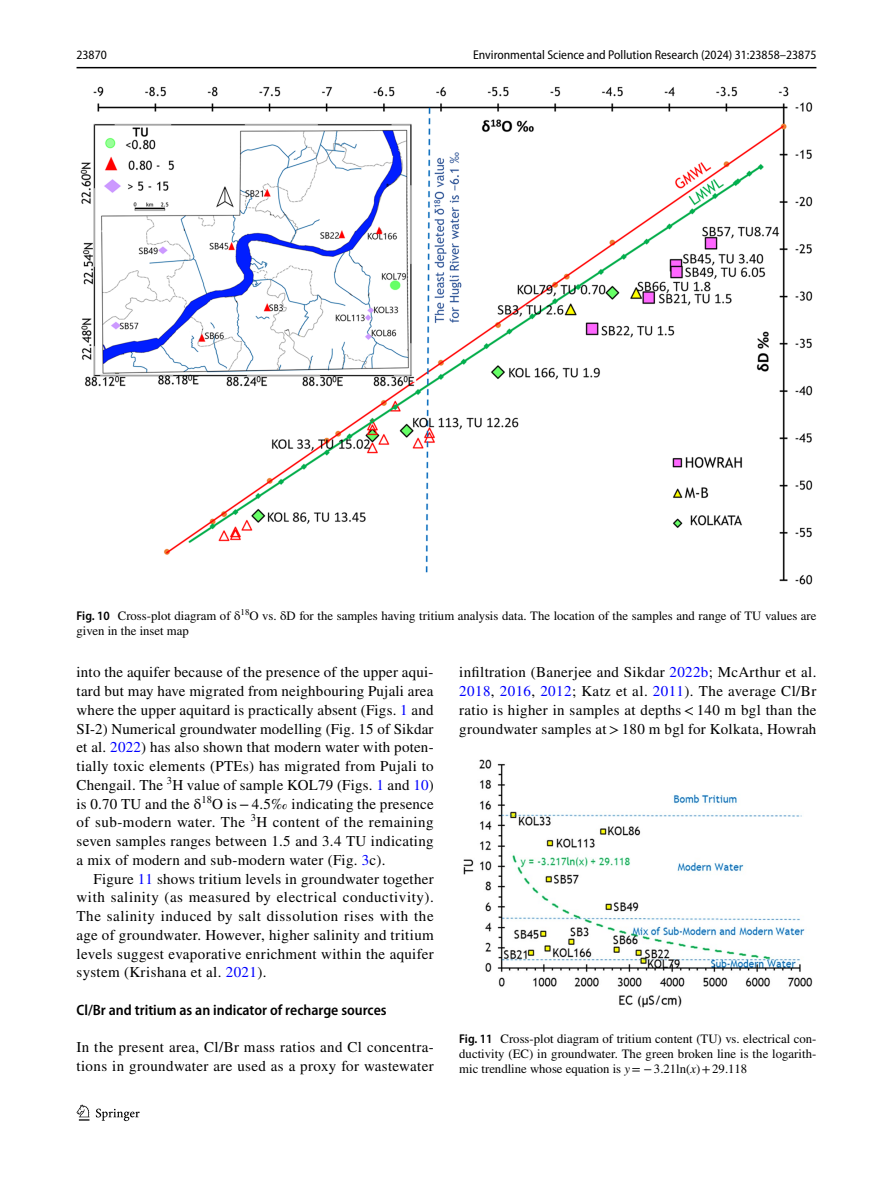
<style>
.page{position:relative;width:893px;height:1187px;background:#fff}
.page>*{position:absolute;margin:0;border:0;box-sizing:border-box;transform-origin:0 0}
.t1{font:15px/18.8px "STIX";letter-spacing:.025em;color:#000;text-align:justify}
.t2{font:600 semi-condensed 15px "Myriad Pro";color:#000}
.t3{font:12.75px/15px "STIX";color:#000}
.t4{font:semi-condensed 12.75px "Myriad Pro";color:#000}
.s1{font-family:"Myriad Pro";font-weight:600;font-stretch:semi-condensed}
.s2{color:#00f}
.s3{font-style:italic}
</style>
<div class="page">
<hr style="left:77px;top:67px;width:739px;height:1px;background:#000">
<svg style="left:77px;top:1104px;width:12px;height:16px"></svg>
<svg style="left:96px;top:1108px;width:44px;height:12px"></svg>
<img style="left:81px;top:87px;width:731px;height:498px">
<img style="left:463px;top:759px;width:349px;height:248px">
<p class="t4" style="left:77px;top:48px;width:32px">23870</p>
<p class="t4" style="left:473px;top:48px;width:345px">Environmental Science and Pollution Research (2024) 31:23858–23875</p>
<p class="t3" style="left:77px;top:609px;width:741px"><span class="s1">Fig. 10</span> Cross-plot diagram of δ<sup>18</sup>O vs. δD for the samples having tritium analysis data. The location of the samples and range of TU values are given in the inset map</p>
<p class="t1" style="left:77px;top:663px;width:359px">into the aquifer because of the presence of the upper aqui&shy;tard but may have migrated from neighbouring Pujali area where the upper aquitard is practically absent (Figs. <span class="s2">1</span> and SI-2) Numerical groundwater modelling (Fig. 15 of Sikdar et al. <span class="s2">2022</span>) has also shown that modern water with poten&shy;tially toxic elements (PTEs) has migrated from Pujali to Chengail. The <sup>3</sup>H value of sample KOL79 (Figs. <span class="s2">1</span> and <span class="s2">10</span>) is 0.70 TU and the δ<sup>18</sup>O is−4.5‰ indicating the presence of sub-modern water. The <sup>3</sup>H content of the remaining seven samples ranges between 1.5 and 3.4 TU indicating a mix of modern and sub-modern water (Fig. <span class="s2">3</span>c).</p>
<p class="t1" style="left:77px;top:870px;width:359px;text-indent:17px">Figure <span class="s2">11</span> shows tritium levels in groundwater together with salinity (as measured by electrical conductivity).<br>The salinity induced by salt dissolution rises with the age of groundwater. However, higher salinity and tritium levels suggest evaporative enrichment within the aquifer system (Krishana et al. <span class="s2">2021</span>).</p>
<p class="t2" style="left:77px;top:1001px;width:312px">Cl/Br and tritium as an indicator of recharge sources</p>
<p class="t1" style="left:77px;top:1038px;width:359px">In the present area, Cl/Br mass ratios and Cl concentra&shy;tions in groundwater are used as a proxy for wastewater</p>
<p class="t1" style="left:459px;top:663px;width:359px">infiltration (Banerjee and Sikdar <span class="s2">2022b</span>; McArthur et al.<br><span class="s2">2018</span>, <span class="s2">2016</span>, <span class="s2">2012</span>; Katz et al. <span class="s2">2011</span>). The average Cl/Br ratio is higher in samples at depths&lt;140 m bgl than the groundwater samples at&gt;180 m bgl for Kolkata, Howrah</p>
<p class="t3" style="left:459px;top:1031px;width:359px;text-align:justify"><span class="s1">Fig. 11</span> Cross-plot diagram of tritium content (TU) vs. electrical con&shy;ductivity (EC) in groundwater. The green broken line is the logarith&shy;mic trendline whose equation is <span class="s3">y</span>= −3.21ln(<span class="s3">x</span>)+29.118</p>
</div>
